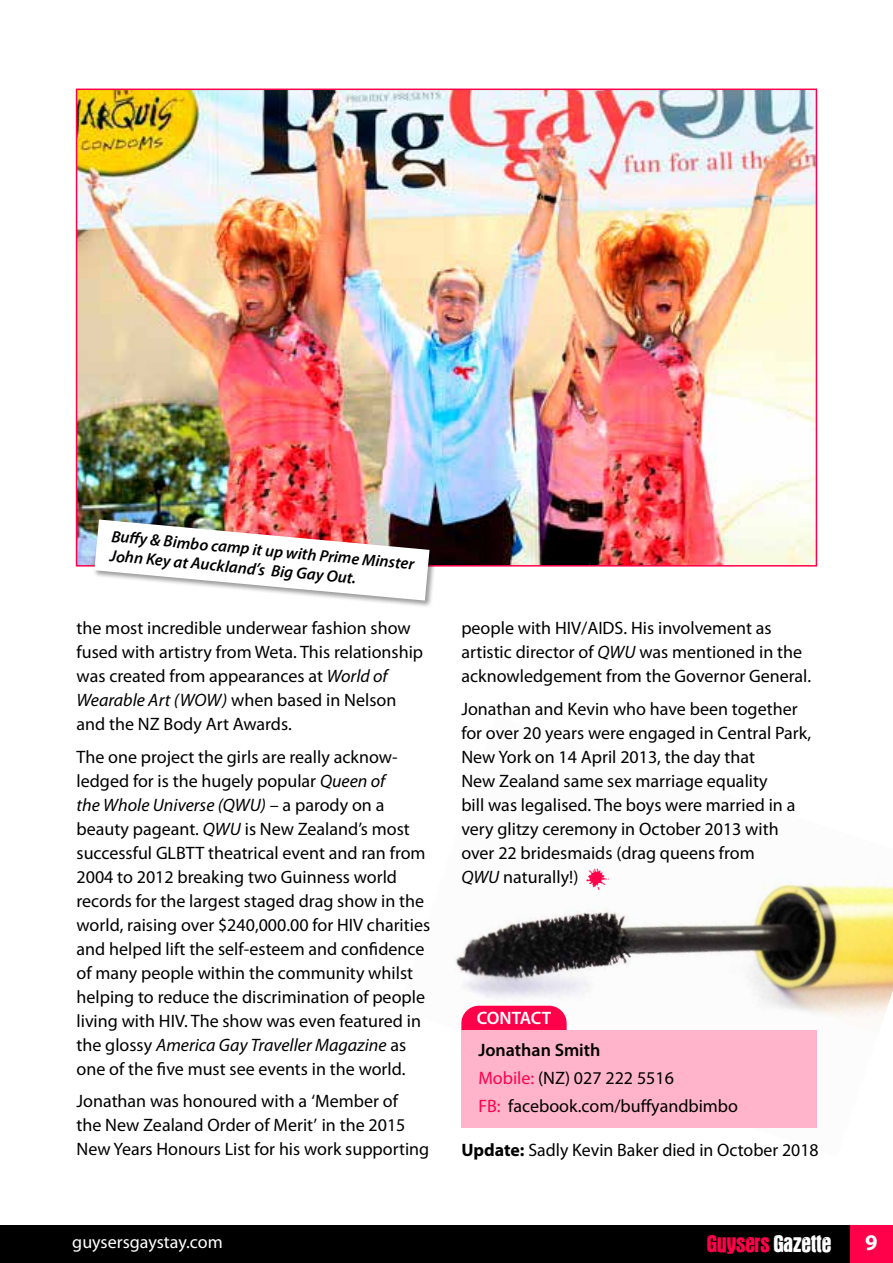
<style>
.page{position:relative;width:893px;height:1263px;background:#fff}
.page>*{position:absolute;margin:0;border:0;box-sizing:border-box;transform-origin:0 0}
.t1{font:900 25.5px "Gustav";color:#ff004a}
.t2{font:700 22.5px "Myriad Pro";color:#fff}
.t3{font:18px/24px "Myriad Pro";color:#000}
.t4{font:18px "Myriad Pro";color:#fff}
.t5{font:600 18px "Myriad Pro";letter-spacing:-.01em;color:#fff}
.t6{font:italic 600 16.5px/19.4px "Myriad Pro";color:#000}
.t7{font:16.5px "Splitsplatsplodge";color:#ff004a}
.s1{font-style:italic}
.s2{font-weight:600}
.s3{color:#ff004a}
.s4{font-weight:700}
.s5{color:#fff}
</style>
<div class="page">
<img style="left:454px;top:879px;width:439px;height:249px">
<div style="left:461px;top:1006px;width:106px;height:24px;background:#ff004a"></div>
<div style="left:461px;top:1030px;width:355px;height:97px;background:#ffb4cb"></div>
<img style="left:79px;top:92px;width:735px;height:472px">
<div style="left:93px;top:518px;width:344px;height:90px;background:#000;opacity:.4"></div>
<img style="left:94px;top:519px;width:335px;height:82px">
<div style="left:849px;top:1225px;width:44px;height:38px;background:#ff004a"></div>
<div style="left:0;top:1225px;width:850px;height:38px;background:#000"></div>
<p class="t6" style="left:112px;top:527px;width:305px;rotate:5deg">Buff y &amp; Bimbo camp it up with Prime Minster<br>John Key at Auckland’s Big Gay Out.</p>
<p class="t3" style="left:77px;top:616px;width:348px">the most incredible underwear fashion show fused with artistry from Weta. This relationship was created from appearances at <span class="s1">World of Wearable Art (WOW)</span> when based in Nelson and the NZ Body Art Awards.</p>
<p class="t3" style="left:77px;top:744px;width:355px">The one project the girls are really acknow&shy;ledged for is the hugely popular <span class="s1">Queen of<br>the Whole Universe (QWU)</span> – a parody on a beauty pageant. <span class="s1">QWU</span> is New Zealand’s most successful GLBTT theatrical event and ran from 2004 to 2012 breaking two Guinness world records for the largest staged drag show in the world, raising over $240,000.00 for HIV charities and helped lift the self-esteem and confidence of many people within the community whilst helping to reduce the discrimination of people living with HIV. The show was even featured in the glossy <span class="s1">America Gay Traveller Magazine</span> as one of the five must see events in the world.</p>
<p class="t3" style="left:77px;top:1089px;width:354px">Jonathan was honoured with a ‘Member of<br>the New Zealand Order of Merit’ in the 2015<br>New Years Honours List for his work supporting</p>
<p class="t3" style="left:461px;top:616px;width:351px">people with HIV/AIDS. His involvement as artistic director of <span class="s1">QWU</span> was mentioned in the acknowledgement from the Governor General.</p>
<p class="t3" style="left:461px;top:696px;width:351px">Jonathan and Kevin who have been together for over 20 years were engaged in Central Park, New York on 14 April 2013, the day that<br>New Zealand same sex marriage equality<br>bill was legalised. The boys were married in a very glitzy ceremony in October 2013 with over 22 bridesmaids (drag queens from<br><span class="s1">QWU</span> naturally!)</p>
<p class="t7" style="left:586px;top:867px;width:25px">q</p>
<p class="t5" style="left:477px;top:1007px;width:76px">CONTACT</p>
<p class="t3" style="left:478px;top:1035px;width:261px;line-height:28.2px"><span class="s2">Jonathan Smith<br></span><span class="s3">Mobile:</span> (NZ) 027 222 5516<br><span class="s3">FB:</span> facebook.com/buffyandbimbo</p>
<p class="t3" style="left:461px;top:1137px;width:359px"><span class="s4">Update:</span> Sadly Kevin Baker died in October 2018</p>
<p class="t4" style="left:72px;top:1230px;width:152px">guysersgaystay.com</p>
<h1 class="t1" style="left:707px;top:1233px;width:126px">Guysers <span class="s5">Gazette</span></h1>
<p class="t2" style="left:865px;top:1228px;width:14px">9</p>
</div>
